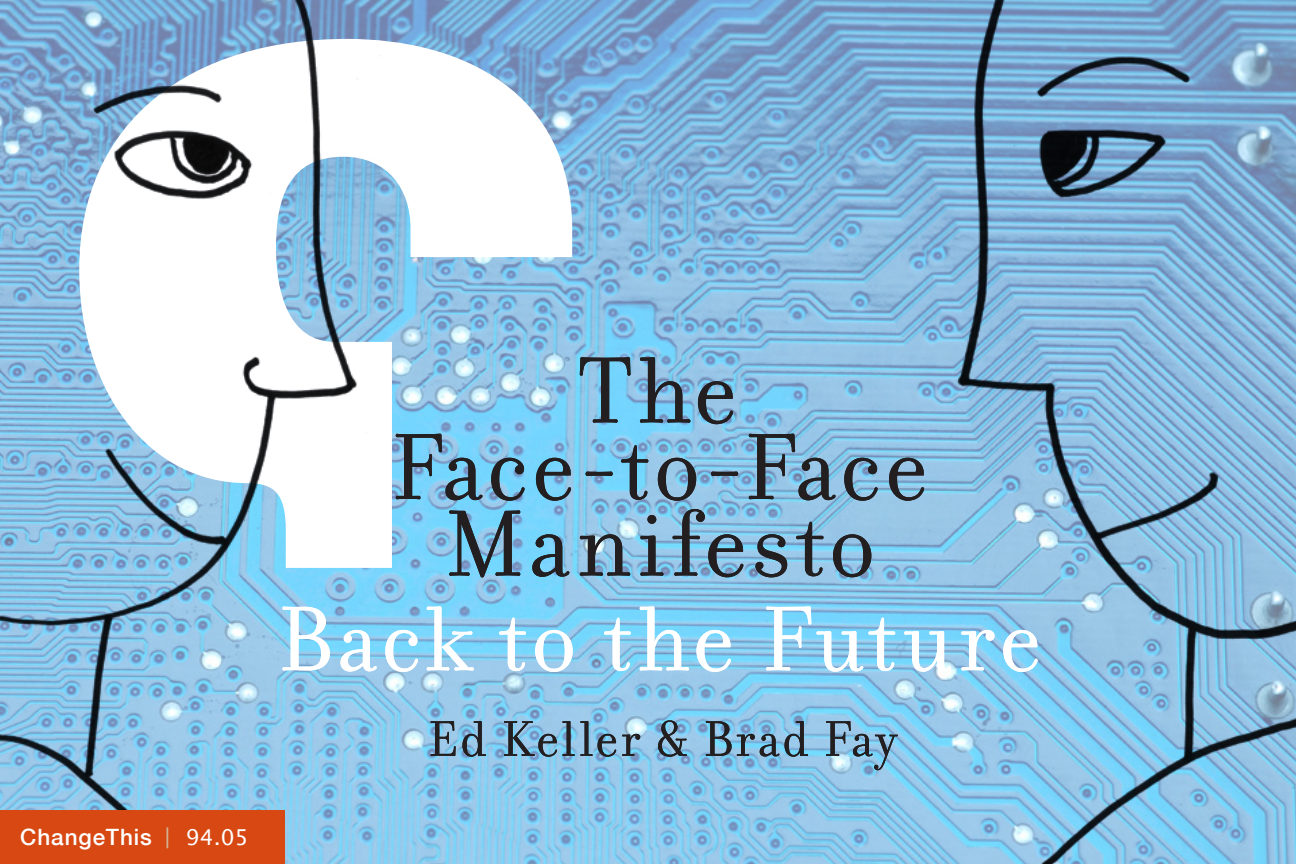
<style>
.page{position:relative;width:1296px;height:864px;background:#fff}
.page>*{position:absolute;margin:0;border:0;box-sizing:border-box;transform-origin:0 0}
.t1{font:101.25px/76.5px "Filosofia OT";letter-spacing:.03em;color:#231f20;text-align:center}
.t2{font:99px "Filosofia OT";letter-spacing:.04em;color:#fff}
.t3{font:54px "Filosofia OT";letter-spacing:.035em;color:#231f20}
.t4{font:500 22.5px "Helvetica Neue";letter-spacing:.04em;color:#fff}
.s1{font-family:"Lucida Sans EFOP";font-weight:400;font-size:24.75px;color:#d2b696}
.s2{font-family:"Lucida Sans EFOP";font-weight:400;font-size:23.62px}
</style>
<div class="page">
<img style="left:645px;top:0;width:651px;height:864px">
<img style="left:0;top:0;width:645px;height:864px">
<div style="left:0;top:810px;width:285px;height:54px;background:#d74812"></div>
<p class="t4" style="left:20px;top:823px;width:230px">ChangeThis <span class="s1">|</span> <span class="s2">94.05</span></p>
<p class="t1" style="left:391px;top:354px;width:539px">The<br>Face-to-Face<br>Manifesto</p>
<p class="t2" style="left:277px;top:585px;width:766px">Back to the Future</p>
<p class="t2" style="left:999px;top:585px;width:45px">e</p>
<p class="t3" style="left:428px;top:709px;width:471px">Ed Keller &amp; Brad Fay</p>
<p class="t3" style="left:536px;top:709px;width:25px">e</p>
</div>
